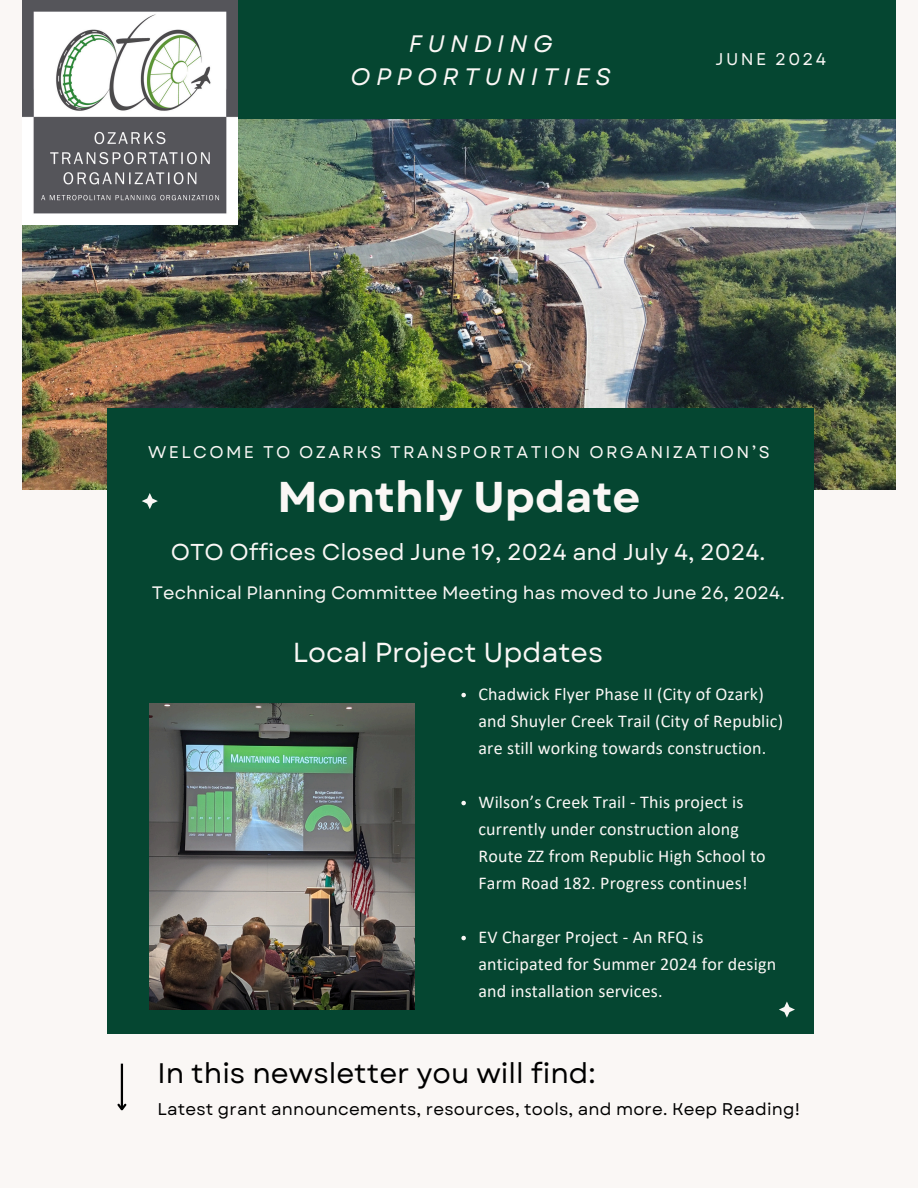
<style>
.page{position:relative;width:918px;height:1188px;background:#faf7f5}
.page>*{position:absolute;margin:0;border:0;box-sizing:border-box;transform-origin:0 0}
.t1{font:700 43.05px "Garet";color:#faf7f5}
.t2{font:28.2px "Garet";color:#000}
.t3{font:27.45px "Garet";color:#faf7f5}
.t4{font:italic 23.85px/32.7px "Garet";letter-spacing:.225em;color:#faf7f5;text-align:center}
.t5{font:22.95px "Garet";color:#faf7f5}
.t6{font:18px/27px "Calibri";letter-spacing:.01em;color:#faf7f5}
.t7{font:18px "Garet";color:#faf7f5}
.t8{font:16.95px "Garet";letter-spacing:.01em;color:#000}
.t9{font:16.95px "Garet";letter-spacing:.14em;color:#faf7f5}
</style>
<div class="page">
<div style="left:23px;top:0;width:872px;height:120px;background:#054631"></div>
<img style="left:23px;top:120px;width:873px;height:370px">
<div style="left:107px;top:408px;width:706px;height:626px;background:#054631"></div>
<img style="left:150px;top:703px;width:264px;height:306px">
<svg style="left:779px;top:1001px;width:16px;height:17px"></svg>
<hr style="left:121px;top:1064px;width:2px;height:45px;background:#000">
<svg style="left:117px;top:1102px;width:10px;height:9px"></svg>
<img style="left:23px;top:0;width:215px;height:225px">
<svg style="left:142px;top:493px;width:16px;height:16px"></svg>
<svg style="left:461px;top:693px;width:5px;height:4px"></svg>
<svg style="left:461px;top:801px;width:5px;height:4px"></svg>
<svg style="left:461px;top:936px;width:5px;height:4px"></svg>
<h5 class="t4" style="left:351px;top:28px;width:262px">FUNDING<br>OPPORTUNITIES</h5>
<p class="t9" style="left:716px;top:47px;width:112px">JUNE 2024</p>
<h4 class="t9" style="left:148px;top:440px;width:623px">WELCOME TO OZARKS TRANSPORTATION ORGANIZATION’S</h4>
<h1 class="t1" style="left:277px;top:466px;width:365px">Monthly Update</h1>
<h2 class="t5" style="left:171px;top:535px;width:596px">OTO Offices Closed June 19, 2024 and July 4, 2024.</h2>
<p class="t7" style="left:152px;top:580px;width:634px">Technical Planning Committee Meeting has moved to June 26, 2024.</p>
<p class="t3" style="left:293px;top:633px;width:312px">Local Project Updates</p>
<h2 class="t6" style="left:478px;top:682px;width:306px">Chadwick Flyer Phase II (City of Ozark) and Shuyler Creek Trail (City of Republic) are still working towards construction.</h2>
<p class="t6" style="left:478px;top:790px;width:289px">Wilson’s Creek Trail - This project is currently under construction along Route ZZ from Republic High School to Farm Road 182. Progress continues!</p>
<p class="t6" style="left:478px;top:925px;width:299px">EV Charger Project - An RFQ is anticipated for Summer 2024 for design and installation services.</p>
<p class="t2" style="left:158px;top:1053px;width:440px">In this newsletter you will find:</p>
<p class="t8" style="left:158px;top:1097px;width:644px">Latest grant announcements, resources, tools, and more. Keep Reading!</p>
</div>
